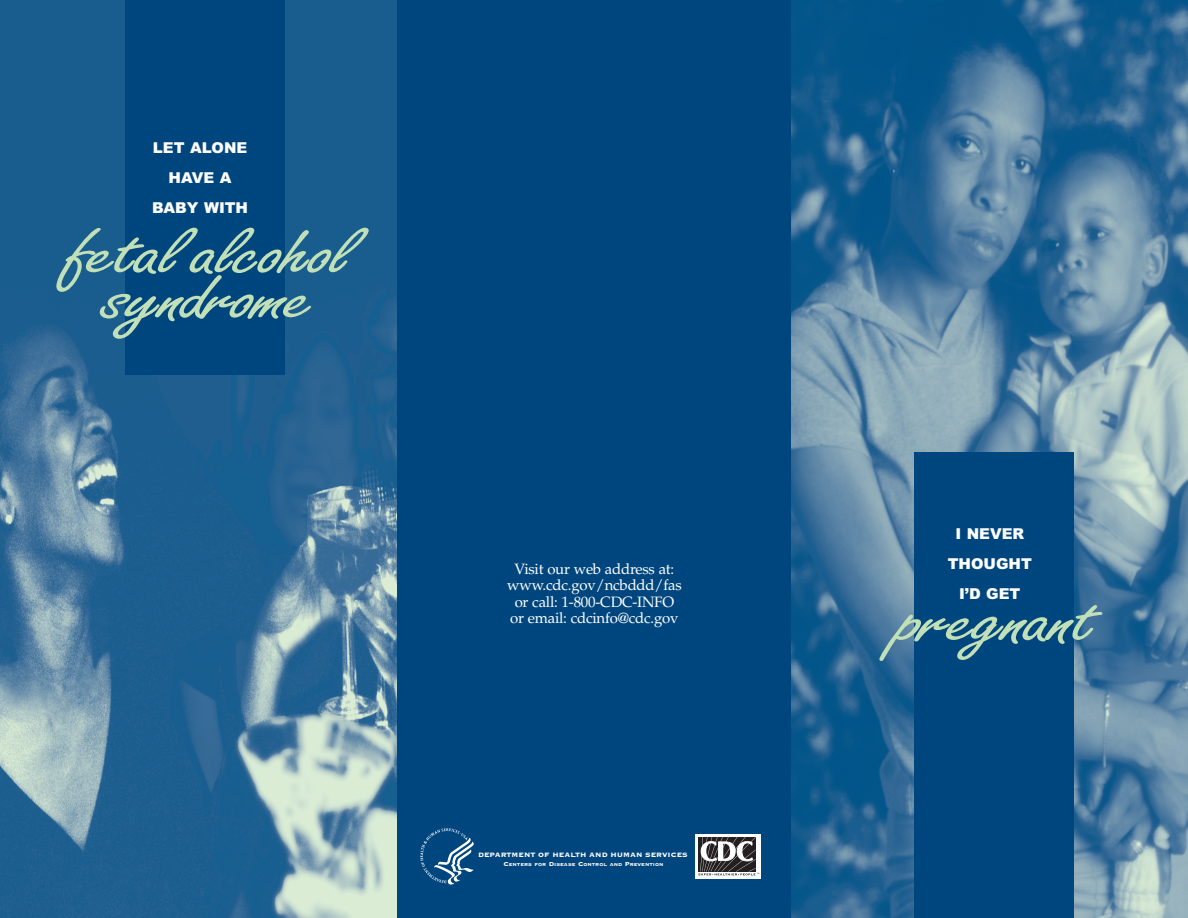
<style>
.page{position:relative;width:1188px;height:918px;background:#fff}
.page>*{position:absolute;margin:0;border:0;box-sizing:border-box;transform-origin:0 0}
.t1{font:68.25px "Freestyle Script";letter-spacing:-.035em;color:#c1e0b8;scale:1.43 1}
.t2{font:15px/16.5px "Palatino";letter-spacing:-.015em;color:#fff;text-align:center}
.t3{font:900 15px/30px "Arial";color:#fff;text-align:center}
.t4{font:8.25px "Copperplate Thirty Three BC";color:#fff}
.t5{font:5.7px "Copperplate Thirty Three BC";color:#fff}
.s1{font-size:7.5px}
</style>
<div class="page">
<div style="left:364px;top:0;width:470px;height:918px;background:#00467e"></div>
<img style="left:420px;top:828px;width:54px;height:56px">
<img style="left:0;top:0;width:396px;height:918px">
<img style="left:791px;top:0;width:397px;height:918px">
<div style="left:126px;top:0;width:159px;height:375px;background:#00467e"></div>
<div style="left:914px;top:452px;width:159px;height:466px;background:#00467e"></div>
<div style="left:695px;top:834px;width:66px;height:45px;background:#fff"></div>
<svg style="left:698px;top:875px;width:58px;height:1px"></svg>
<svg style="left:698px;top:837px;width:61px;height:38px"></svg>
<p class="t3" style="left:152px;top:132px;width:98px">LET ALONE<br>HAVE A<br>BABY WITH</p>
<p class="t1" style="left:63px;top:211px;width:202px">fetal alcohol</p>
<p class="t1" style="left:102px;top:256px;width:148px">syndrome</p>
<p class="t2" style="left:507px;top:562px;width:176px">Visit our web address at: www.cdc.gov/ncbddd/fas or call: 1-800-CDC-INFO or email: cdcinfo@cdc.gov</p>
<p class="t4" style="left:478px;top:849px;width:211px">DEPARTMENT OF HEALTH AND HUMAN SERVICES</p>
<p class="t5" style="left:503px;top:861px;width:162px"><span class="s1">C</span>ENTERS FOR <span class="s1">D</span>ISEASE <span class="s1">C</span>ONTROL AND <span class="s1">P</span>REVENTION</p>
<p class="t3" style="left:948px;top:519px;width:86px">I NEVER<br>THOUGHT<br>I’D GET</p>
<p class="t1" style="left:894px;top:579px;width:142px">pregnant</p>
</div>
